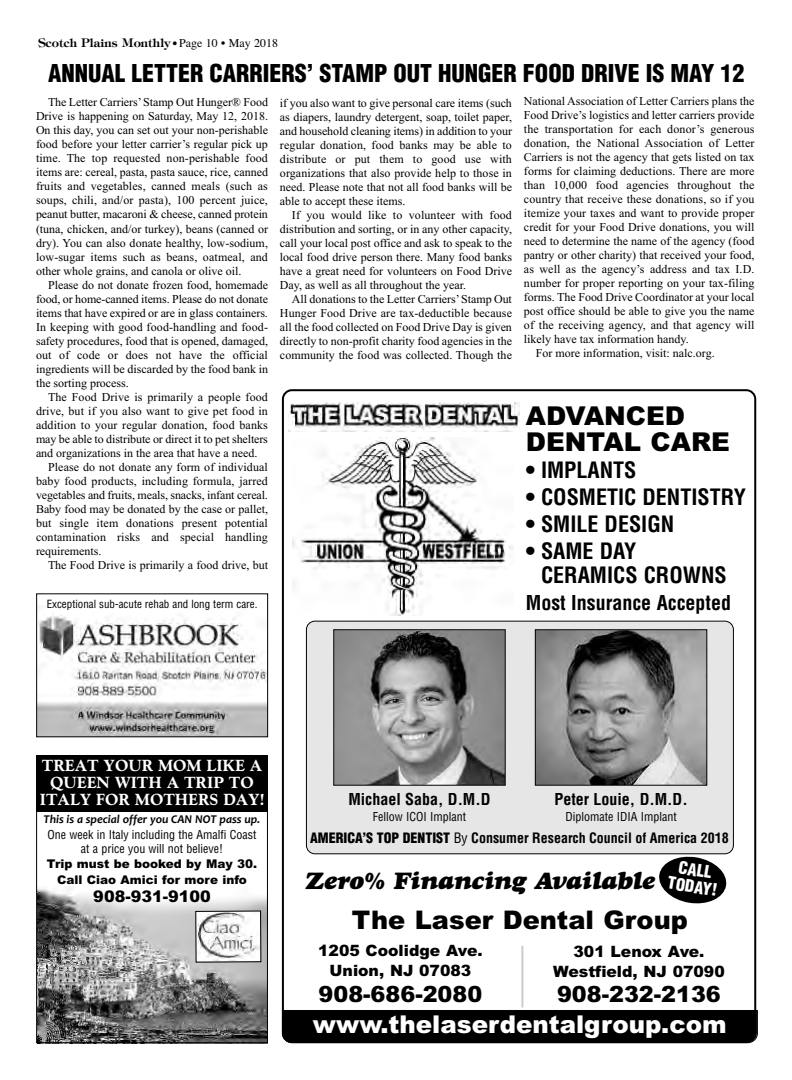
<style>
.page{position:relative;width:792px;height:1080px;background:#fff}
.page>*{position:absolute;margin:0;border:0;box-sizing:border-box;transform-origin:0 0}
.t1{font:900 26px/26px "Arial";color:#000}
.t2{font:900 25.7px "Arial";color:#000}
.t3{font:900 24.6px "Arial";color:#fff}
.t4{font:900 condensed 24px "Helvetica";color:#000}
.t5{font:italic 24px "Goudy Heavyface";color:#000}
.t6{font:900 22.3px "Arial";color:#000}
.t7{font:700 condensed 22px/24px "Helvetica";color:#000}
.t8{font:700 condensed 20px "Helvetica";color:#000}
.t9{font:900 condensed 16.7px/16.7px "Helvetica";color:#fff;text-align:center}
.t10{font:16px/17px "Goudy Extra Bold Cg ATT";color:#fff;text-align:center}
.t11{font:700 condensed 16px "Helvetica";color:#000}
.t12{font:900 16px "Arial";color:#000}
.t13{font:900 15.6px/20.1px "Arial";color:#000;text-align:center}
.t14{font:700 condensed 14px "Helvetica";color:#000}
.t15{font:12px/14px "Times New Roman";color:#000;text-align:justify}
.t16{font:condensed 12px/14px "Helvetica";color:#000;text-align:center}
.t17{font:900 12px/16px "Arial";color:#000;text-align:center}
.t18{font:italic 700 12px "Candara";color:#000}
.t19{font:600 12px "Tiffany";color:#000}
.t20{font:condensed 11px "Helvetica";color:#000}
.s1{font-family:"Futura";font-weight:700;font-stretch:condensed;font-size:10px}
.s2{font-family:"Times";font-weight:400}
.s3{font-weight:900}
.s4{font-weight:400}
</style>
<div class="page">
<svg style="left:282px;top:389px;width:474px;height:622px"></svg>
<img style="left:537px;top:631px;width:168px;height:153px">
<div style="left:535px;top:629px;width:172px;height:157px;border:1px solid #000"></div>
<img style="left:335px;top:631px;width:169px;height:153px">
<div style="left:333px;top:629px;width:173px;height:157px;border:1px solid #000"></div>
<svg style="left:657px;top:854px;width:71px;height:52px"></svg>
<hr style="left:521px;top:946px;width:2px;height:61px;background:#ccc">
<div style="left:282px;top:1011px;width:476px;height:32px;background:#000"></div>
<img style="left:289px;top:403px;width:230px;height:28px">
<img style="left:292px;top:438px;width:222px;height:177px">
<img style="left:38px;top:887px;width:228px;height:154px">
<div style="left:36px;top:755px;width:232px;height:288px;border:1px solid #000"></div>
<svg style="left:195px;top:910px;width:67px;height:53px"></svg>
<div style="left:36px;top:755px;width:232px;height:57px;background:#000"></div>
<img style="left:38px;top:615px;width:228px;height:120px">
<div style="left:36px;top:593px;width:232px;height:144px;border:1px solid #000"></div>
<p class="t19" style="left:38px;top:36px;width:242px">Scotch Plains Monthly <span class="s1">•</span> <span class="s2">Page 10 • May 2018</span></p>
<h3 class="t4" style="left:48px;top:59px;width:698px">ANNUAL LETTER CARRIERS’ STAMP OUT HUNGER FOOD DRIVE IS MAY 12</h3>
<p class="t15" style="left:36px;top:95px;width:234px;text-indent:12px">The Letter Carriers’ Stamp Out Hunger® Food Drive is happening on Saturday, May 12, 2018.<br>On this day, you can set out your non-perishable food before your letter carrier’s regular pick up time. The top requested non-perishable food items are: cereal, pasta, pasta sauce, rice, canned fruits and vegetables, canned meals (such as soups, chili, and/or pasta), 100 percent juice, peanut butter, macaroni &amp; cheese, canned protein (tuna, chicken, and/or turkey), beans (canned or dry). You can also donate healthy, low-sodium, low-sugar items such as beans, oatmeal, and other whole grains, and canola or olive oil.</p>
<p class="t15" style="left:36px;top:277px;width:234px;text-indent:12px">Please do not donate frozen food, homemade food, or home-canned items. Please do not donate items that have expired or are in glass containers.<br>In keeping with good food-handling and food&shy;safety procedures, food that is opened, damaged, out of code or does not have the official ingredients will be discarded by the food bank in the sorting process.</p>
<p class="t15" style="left:48px;top:389px;width:221px">The Food Drive is primarily a people food</p>
<p class="t15" style="left:36px;top:403px;width:233px">drive, but if you also want to give pet food in</p>
<p class="t15" style="left:36px;top:417px;width:233px">addition to your regular donation, food banks</p>
<p class="t15" style="left:36px;top:431px;width:233px">may be able to distribute or direct it to pet shelters</p>
<p class="t15" style="left:36px;top:445px;width:223px">and organizations in the area that have a need.</p>
<p class="t15" style="left:48px;top:459px;width:222px">Please do not donate any form of individual</p>
<p class="t15" style="left:36px;top:473px;width:233px">baby food products, including formula, jarred</p>
<p class="t15" style="left:36px;top:487px;width:233px">vegetables and fruits, meals, snacks, infant cereal.</p>
<p class="t15" style="left:36px;top:501px;width:234px">Baby food may be donated by the case or pallet,</p>
<p class="t15" style="left:36px;top:515px;width:234px">but single item donations present potential</p>
<p class="t15" style="left:36px;top:529px;width:233px">contamination risks and special handling</p>
<p class="t15" style="left:36px;top:543px;width:67px">requirements.</p>
<p class="t15" style="left:48px;top:557px;width:222px">The Food Drive is primarily a food drive, but</p>
<p class="t15" style="left:524px;top:94px;width:232px">National Association of Letter Carriers plans the</p>
<p class="t15" style="left:524px;top:108px;width:232px">Food Drive’s logistics and letter carriers provide</p>
<p class="t15" style="left:524px;top:122px;width:232px">the transportation for each donor’s generous</p>
<p class="t15" style="left:524px;top:136px;width:232px">donation, the National Association of Letter</p>
<p class="t15" style="left:524px;top:150px;width:232px">Carriers is not the agency that gets listed on tax</p>
<p class="t15" style="left:524px;top:164px;width:232px">forms for claiming deductions. There are more</p>
<p class="t15" style="left:524px;top:178px;width:232px">than 10,000 food agencies throughout the</p>
<p class="t15" style="left:524px;top:192px;width:232px">country that receive these donations, so if you</p>
<p class="t15" style="left:524px;top:206px;width:232px">itemize your taxes and want to provide proper</p>
<p class="t15" style="left:524px;top:220px;width:232px">credit for your Food Drive donations, you will</p>
<p class="t15" style="left:524px;top:234px;width:232px">need to determine the name of the agency (food</p>
<p class="t15" style="left:524px;top:248px;width:232px">pantry or other charity) that received your food,</p>
<p class="t15" style="left:524px;top:262px;width:232px">as well as the agency’s address and tax I.D.</p>
<p class="t15" style="left:524px;top:276px;width:232px">number for proper reporting on your tax-filing</p>
<p class="t15" style="left:524px;top:290px;width:232px">forms. The Food Drive Coordinator at your local</p>
<p class="t15" style="left:524px;top:304px;width:232px">post office should be able to give you the name</p>
<p class="t15" style="left:524px;top:318px;width:232px">of the receiving agency, and that agency will</p>
<p class="t15" style="left:524px;top:332px;width:166px">likely have tax information handy.</p>
<p class="t15" style="left:536px;top:346px;width:180px">For more information, visit: nalc.org.</p>
<p class="t15" style="left:280px;top:95px;width:234px">if you also want to give personal care items (such as diapers, laundry detergent, soap, toilet paper, and household cleaning items) in addition to your regular donation, food banks may be able to distribute or put them to good use with organizations that also provide help to those in need. Please note that not all food banks will be able to accept these items.</p>
<p class="t15" style="left:280px;top:207px;width:234px;text-indent:12px">If you would like to volunteer with food distribution and sorting, or in any other capacity, call your local post office and ask to speak to the local food drive person there. Many food banks have a great need for volunteers on Food Drive Day, as well as all throughout the year.</p>
<p class="t15" style="left:280px;top:292px;width:234px;text-indent:12px">All donations to the Letter Carriers’ Stamp Out Hunger Food Drive are tax-deductible because all the food collected on Food Drive Day is given directly to non-profit charity food agencies in the community the food was collected. Though the</p>
<h1 class="t1" style="left:526px;top:403px;width:206px">ADVANCED<br>DENTAL CARE</h1>
<h3 class="t7" style="left:526px;top:459px;width:112px">• IMPLANTS</h3>
<h3 class="t7" style="left:526px;top:486px;width:222px">• COSMETIC DENTISTRY</h3>
<h3 class="t7" style="left:526px;top:513px;width:150px">• SMILE DESIGN</h3>
<h3 class="t7" style="left:541px;top:540px;width:187px;text-indent:-15px">• SAME DAY<br>CERAMICS CROWNS</h3>
<h3 class="t8" style="left:526px;top:592px;width:207px">Most Insurance Accepted</h3>
<p class="t20" style="left:47px;top:598px;width:212px">Exceptional sub-acute rehab and long term care.</p>
<h3 class="t10" style="left:40px;top:757px;width:226px">TREAT YOUR MOM LIKE A<br>QUEEN WITH A TRIP TO<br>ITALY FOR MOTHERS DAY!</h3>
<p class="t18" style="left:44px;top:812px;width:218px">This is a special offer you CAN NOT pass up.</p>
<p class="t16" style="left:47px;top:828px;width:211px">One week in Italy including the Amalfi Coast at a price you will not believe!</p>
<p class="t17" style="left:47px;top:856px;width:212px">Trip must be booked by May 30.<br>Call Ciao Amici for more info</p>
<h3 class="t12" style="left:93px;top:887px;width:119px">908-931-9100</h3>
<h3 class="t11" style="left:348px;top:790px;width:144px">Michael Saba, D.M.D</h3>
<p class="t16" style="left:373px;top:810px;width:95px">Fellow ICOI Implant</p>
<h3 class="t11" style="left:554px;top:790px;width:135px">Peter Louie, D.M.D.</h3>
<p class="t16" style="left:565px;top:810px;width:113px">Diplomate IDIA Implant</p>
<p class="t14" style="left:310px;top:830px;width:420px"><span class="s3">AMERICA’S TOP DENTIST</span> <span class="s4">By</span> Consumer Research Council of America 2018</p>
<h3 class="t5" style="left:306px;top:872px;width:351px">Zero% Financing Available</h3>
<h3 class="t9" style="left:672px;top:858px;width:52px;rotate:9deg">CALL<br>TODAY!</h3>
<h2 class="t2" style="left:352px;top:906px;width:338px">The Laser Dental Group</h2>
<p class="t13" style="left:318px;top:940px;width:166px">1205 Coolidge Ave.<br>Union, NJ 07083</p>
<h3 class="t6" style="left:319px;top:981px;width:165px">908-686-2080</h3>
<p class="t13" style="left:553px;top:941px;width:173px">301 Lenox Ave.<br>Westfield, NJ 07090</p>
<h3 class="t6" style="left:557px;top:982px;width:165px">908-232-2136</h3>
<h3 class="t3" style="left:313px;top:1010px;width:415px">www.thelaserdentalgroup.com</h3>
</div>
